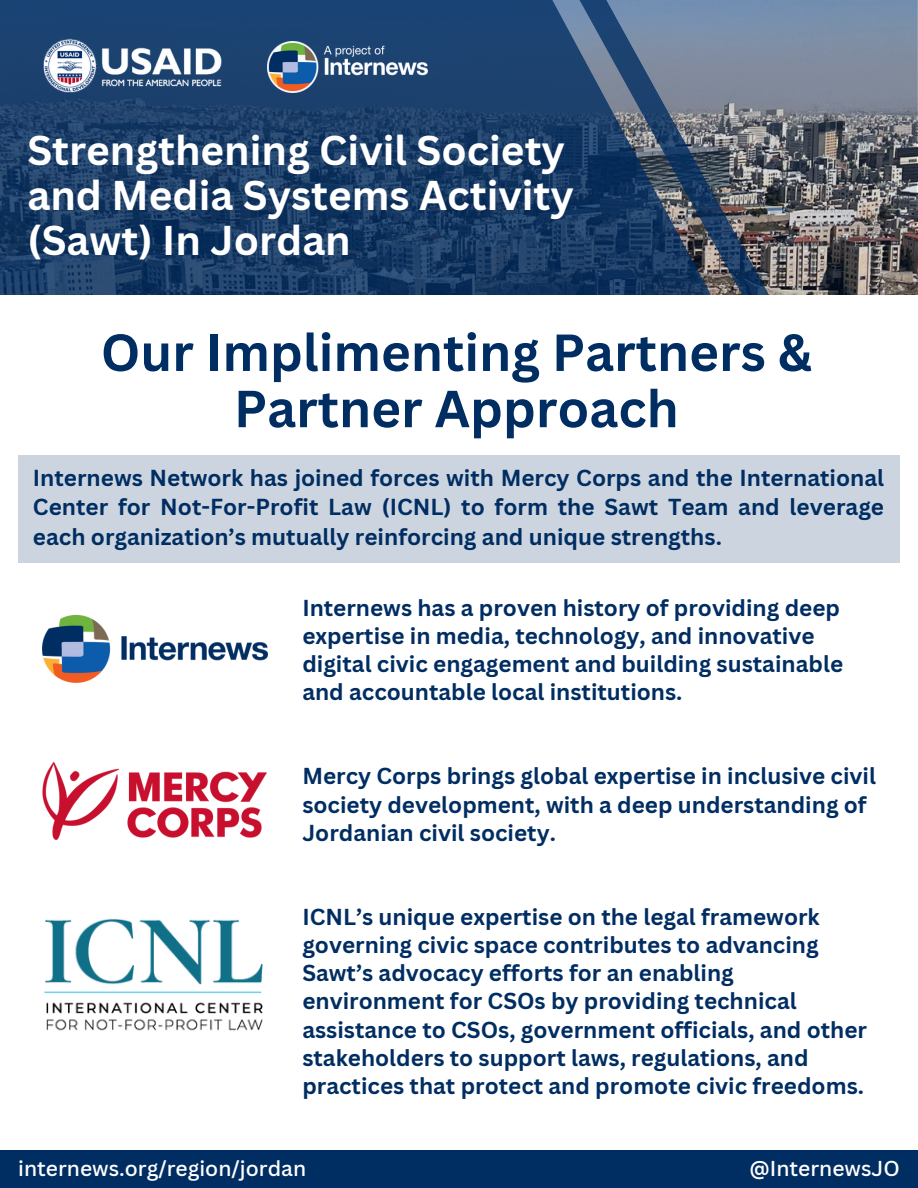
<style>
.page{position:relative;width:918px;height:1188px;background:#fff}
.page>*{position:absolute;margin:0;border:0;box-sizing:border-box;transform-origin:0 0}
.t1{font:700 51px/56.2px "Canva Sans";color:#002d62;text-align:center}
.t2{font:700 40.5px/45px "Canva Sans";color:#fff}
.t3{font:700 22.5px/28.2px "Canva Sans";color:#002d62}
.t4{font:500 21px "Canva Sans";color:#fff}
</style>
<div class="page">
<svg style="left:0;top:0;width:918px;height:295px;background:#355071"></svg>
<img style="left:268px;top:42px;width:159px;height:50px">
<img style="left:18px;top:24px;width:228px;height:86px">
<div style="left:0;top:1150px;width:918px;height:38px;background:#002d62"></div>
<img style="left:42px;top:761px;width:225px;height:79px">
<img style="left:42px;top:615px;width:225px;height:68px">
<img style="left:44px;top:918px;width:219px;height:113px">
<div style="left:18px;top:455px;width:882px;height:108px;background:#ccd5df"></div>
<h2 class="t2" style="left:27px;top:127px;width:548px">Strengthening Civil Society and Media Systems Activity (Sawt) In Jordan</h2>
<h1 class="t1" style="left:101px;top:323px;width:713px">Our Implimenting Partners &amp;<br>Partner Approach</h1>
<p class="t3" style="left:33px;top:463px;width:853px;line-height:29.2px;text-align:justify">Internews Network has joined forces with Mercy Corps and the International Center for Not-For-Profit Law (ICNL) to form the Sawt Team and leverage each organization’s mutually reinforcing and unique strengths.</p>
<p class="t3" style="left:302px;top:593px;width:542px">Internews has a proven history of providing deep expertise in media, technology, and innovative digital civic engagement and building sustainable and accountable local institutions.</p>
<p class="t3" style="left:302px;top:762px;width:575px">Mercy Corps brings global expertise in inclusive civil society development, with a deep understanding of<br>Jordanian civil society.</p>
<p class="t3" style="left:302px;top:902px;width:566px">ICNL’s unique expertise on the legal framework governing civic space contributes to advancing Sawt’s advocacy efforts for an enabling environment for CSOs by providing technical assistance to CSOs, government officials, and other stakeholders to support laws, regulations, and practices that protect and promote civic freedoms.</p>
<p class="t4" style="left:18px;top:1154px;width:289px">internews.org/region/jordan</p>
<p class="t4" style="left:750px;top:1154px;width:152px">@InternewsJO</p>
</div>
